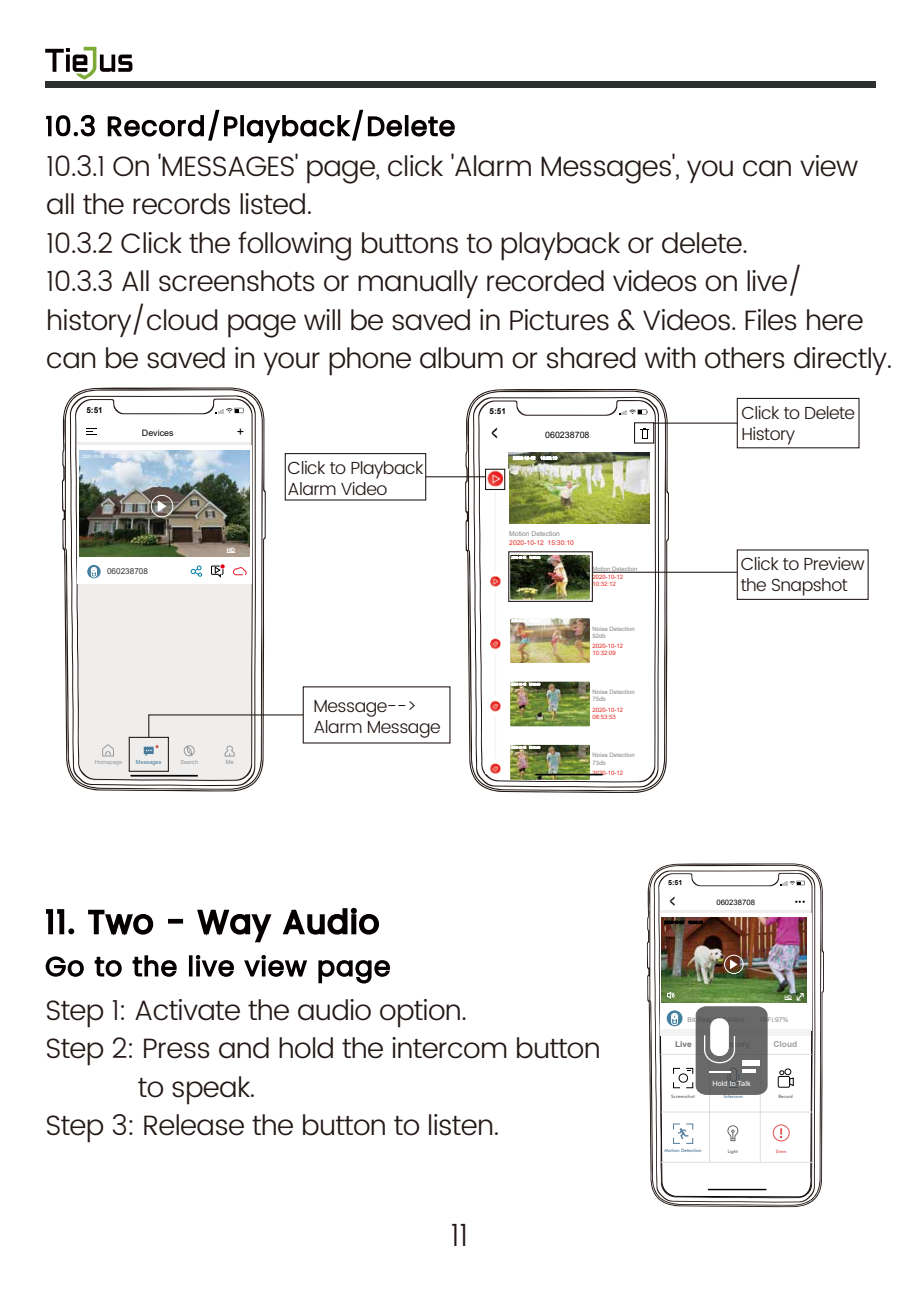
<style>
.page{position:relative;width:918px;height:1290px;background:#fff}
.page>*{position:absolute;margin:0;border:0;box-sizing:border-box;transform-origin:0 0}
.t1{font:300 31.15px "Poppins";color:#221815}
.t2{font:300 28px/38.5px "Poppins";letter-spacing:-.025em;color:#221815}
.t3{font:22.75px "Arial";color:#040000;scale:.47 1}
.t4{font:19.25px "Arial";color:#040000;scale:.48 1}
.t5{font:300 17.5px/21px "Poppins";letter-spacing:-.03em;color:#221815}
.t6{font:12.6px "Arial";color:#040000}
.t7{font:8.75px "Arial";color:#040000}
.t8{font:8.05px "Arial";color:#323334}
.t9{font:700 8.05px "Arial";color:#040000}
.t10{font:700 8.05px "Arial";color:#9f9e9f}
.t11{font:700 8.05px "Arial";color:#706f6f}
.t12{font:7.7px "Arial";color:#040000}
.t13{font:7px "Arial";color:#fff}
.t14{font:700 7px "Arial";color:#040000}
.t15{font:6.65px "Arial";color:#868687}
.t16{font:6.65px "Arial";color:#e72922}
.t17{font:5.95px/7.4px "Arial";color:#868687}
.t18{font:5.95px/7.4px "Arial";color:#e72922}
.t19{font:700 5.95px "Arial";color:#fff}
.t20{font:5.95px "Arial";color:#999899}
.t21{font:5.6px "Arial";color:#999899}
.t22{font:5.6px "Arial";color:#497d9b}
.t23{font:700 4.9px "Arial";color:#fff}
.t24{font:500 4.55px "Futura BT";color:#547d9b}
.t25{font:500 4.55px "Futura BT";color:#706f6f}
.t26{font:500 4.55px "Futura BT";color:#666}
.t27{font:500 4.55px "Futura BT";color:#e1504d}
.t28{font:4.2px "Arial";color:#fff}
</style>
<div class="page">
<svg style="left:46px;top:909px;width:29px;height:26px"></svg>
<svg style="left:88px;top:909px;width:66px;height:27px"></svg>
<div style="left:168px;top:919px;width:15px;height:4px;border:3px solid #040000"></div>
<svg style="left:197px;top:909px;width:75px;height:34px"></svg>
<svg style="left:282px;top:907px;width:97px;height:28px"></svg>
<svg style="left:45px;top:956px;width:39px;height:21px"></svg>
<svg style="left:94px;top:956px;width:28px;height:21px"></svg>
<svg style="left:132px;top:955px;width:45px;height:22px"></svg>
<div style="left:189px;top:955px;width:3px;height:21px;border:2px solid #040000"></div>
<svg style="left:195px;top:955px;width:39px;height:22px"></svg>
<svg style="left:244px;top:955px;width:64px;height:22px"></svg>
<svg style="left:318px;top:960px;width:72px;height:24px"></svg>
<svg style="left:46px;top:114px;width:49px;height:23px"></svg>
<svg style="left:107px;top:109px;width:131px;height:32px"></svg>
<div style="left:240px;top:115px;width:4px;height:21px;border:2px solid #040000"></div>
<svg style="left:246px;top:109px;width:157px;height:34px"></svg>
<div style="left:405px;top:115px;width:3px;height:21px;border:2px solid #040000"></div>
<svg style="left:411px;top:116px;width:44px;height:21px"></svg>
<svg style="left:465px;top:389px;width:204px;height:404px"></svg>
<svg style="left:473px;top:397px;width:186px;height:391px"></svg>
<svg style="left:478px;top:400px;width:178px;height:382px"></svg>
<svg style="left:619px;top:409px;width:29px;height:6px"></svg>
<img style="left:509px;top:452px;width:140px;height:72px">
<svg style="left:513px;top:456px;width:44px;height:4px"></svg>
<img style="left:485px;top:469px;width:24px;height:304px">
<svg style="left:640px;top:428px;width:9px;height:11px"></svg>
<img style="left:510px;top:555px;width:80px;height:44px">
<svg style="left:512px;top:556px;width:28px;height:3px"></svg>
<img style="left:510px;top:618px;width:80px;height:45px">
<svg style="left:512px;top:620px;width:28px;height:2px"></svg>
<img style="left:510px;top:682px;width:80px;height:44px">
<svg style="left:512px;top:683px;width:28px;height:3px"></svg>
<img style="left:510px;top:745px;width:80px;height:35px">
<svg style="left:535px;top:774px;width:68px;height:1px"></svg>
<svg style="left:512px;top:746px;width:28px;height:3px"></svg>
<div style="left:634px;top:422px;width:20px;height:22px;border:1px solid #221815"></div>
<div style="left:485px;top:469px;width:20px;height:21px;border:1px solid #221815"></div>
<hr style="left:426px;top:476px;width:59px;height:1px;background:#221815">
<hr style="left:654px;top:422px;width:83px;height:2px;background:#221815">
<div style="left:737px;top:398px;width:122px;height:50px;border:1px solid #221815"></div>
<div style="left:736px;top:549px;width:132px;height:51px;border:1px solid #221815"></div>
<div style="left:285px;top:453px;width:141px;height:47px;border:1px solid #221815"></div>
<div style="left:508px;top:551px;width:85px;height:51px;border:1px solid #221815"></div>
<hr style="left:592px;top:572px;width:145px;height:1px;background:#221815">
<svg style="left:62px;top:387px;width:204px;height:404px"></svg>
<svg style="left:70px;top:395px;width:186px;height:391px"></svg>
<svg style="left:75px;top:398px;width:178px;height:383px;fill:#efeeed"></svg>
<svg style="left:216px;top:408px;width:29px;height:5px"></svg>
<div style="left:77px;top:446px;width:175px;height:138px;background:#fff"></div>
<svg style="left:232px;top:567px;width:15px;height:8px"></svg>
<svg style="left:211px;top:564px;width:14px;height:13px"></svg>
<img style="left:79px;top:451px;width:171px;height:106px">
<svg style="left:158px;top:500px;width:8px;height:12px"></svg>
<div style="left:151px;top:495px;width:22px;height:22px;border:1px solid #fff;border-radius:50%"></div>
<svg style="left:102px;top:744px;width:12px;height:12px"></svg>
<svg style="left:144px;top:745px;width:15px;height:11px"></svg>
<div style="left:184px;top:745px;width:10px;height:11px;border:1px solid #999899;border-radius:50%"></div>
<svg style="left:186px;top:746px;width:6px;height:10px"></svg>
<svg style="left:225px;top:746px;width:10px;height:10px"></svg>
<svg style="left:87px;top:565px;width:14px;height:13px"></svg>
<svg style="left:93px;top:569px;width:2px;height:6px"></svg>
<div style="left:91px;top:567px;width:6px;height:10px;border:1px solid #fff;border-radius:2px"></div>
<div style="left:129px;top:737px;width:40px;height:35px;border:1px solid #221815"></div>
<svg style="left:148px;top:714px;width:155px;height:24px"></svg>
<svg style="left:647px;top:863px;width:177px;height:336px"></svg>
<svg style="left:653px;top:870px;width:162px;height:331px"></svg>
<svg style="left:658px;top:873px;width:155px;height:325px"></svg>
<svg style="left:780px;top:881px;width:25px;height:4px"></svg>
<div style="left:660px;top:913px;width:151px;height:117px;background:#fff"></div>
<img style="left:662px;top:917px;width:144px;height:4px">
<svg style="left:795px;top:900px;width:10px;height:3px"></svg>
<svg style="left:191px;top:566px;width:11px;height:10px"></svg>
<div style="left:45px;top:81px;width:831px;height:6px;background:#2e2f2f"></div>
<svg style="left:45px;top:47px;width:87px;height:33px"></svg>
<img style="left:659px;top:921px;width:154px;height:287px">
<p class="t2" style="left:46px;top:148px;width:848px">10.3.1 On 'MESSAGES' page, click 'Alarm Messages', you can view all the records listed.<br>10.3.2 Click the following buttons to playback or delete.<br>10.3.3 All screenshots or manually recorded videos on live/ history/cloud page will be saved in Pictures &amp; Videos. Files here can be saved in your phone album or shared with others directly.</p>
<p class="t5" style="left:741px;top:403px;width:115px">Click to Delete<br>History</p>
<p class="t9" style="left:86px;top:404px;width:18px">5:51</p>
<p class="t9" style="left:489px;top:406px;width:18px">5:51</p>
<p class="t3" style="left:491px;top:418px;width:15px">&lt;</p>
<p class="t7" style="left:142px;top:427px;width:33px">Devices</p>
<p class="t6" style="left:237px;top:423px;width:9px">+</p>
<p class="t7" style="left:545px;top:428px;width:46px">060238708</p>
<p class="t28" style="left:82px;top:454px;width:46px">2020-10-08 14:50:10</p>
<p class="t8" style="left:107px;top:566px;width:43px">060238708</p>
<p class="t19" style="left:227px;top:545px;width:10px">HD</p>
<p class="t21" style="left:95px;top:758px;width:29px">Homepage</p>
<p class="t22" style="left:136px;top:758px;width:27px">Messages</p>
<p class="t21" style="left:180px;top:758px;width:19px">Search</p>
<p class="t20" style="left:226px;top:757px;width:10px">Me</p>
<p class="t5" style="left:287px;top:458px;width:137px">Click to Playback<br>Alarm Video</p>
<p class="t5" style="left:313px;top:696px;width:129px">Message--&gt;<br>Alarm Message</p>
<p class="t15" style="left:509px;top:529px;width:52px">Motion Detection</p>
<p class="t16" style="left:509px;top:538px;width:66px">2020-10-12 15:30:10</p>
<p class="t17" style="left:592px;top:565px;width:47px">Motion Detection</p>
<p class="t18" style="left:592px;top:573px;width:32px">2020-10-12<br>10:32:12</p>
<p class="t17" style="left:592px;top:625px;width:44px">Noise Detection<br>92db</p>
<p class="t18" style="left:592px;top:642px;width:32px">2020-10-12<br>10:32:09</p>
<p class="t17" style="left:592px;top:688px;width:44px">Noise Detection<br>75db</p>
<p class="t18" style="left:592px;top:706px;width:32px">2020-10-12<br>08:53:53</p>
<p class="t17" style="left:592px;top:751px;width:44px">Noise Detection<br>73db</p>
<p class="t18" style="left:592px;top:769px;width:32px">2020-10-12</p>
<p class="t5" style="left:740px;top:554px;width:125px">Click to Preview the Snapshot</p>
<p class="t2" style="left:46px;top:991px;width:423px">Step 1: Activate the audio option.</p>
<p class="t2" style="left:46px;top:1030px;width:557px">Step 2: Press and hold the intercom button</p>
<p class="t2" style="left:138px;top:1068px;width:119px">to speak.</p>
<p class="t2" style="left:46px;top:1107px;width:455px">Step 3: Release the button to listen.</p>
<p class="t1" style="left:450px;top:1213px;width:19px">11</p>
<p class="t14" style="left:668px;top:877px;width:16px">5:51</p>
<p class="t4" style="left:670px;top:888px;width:13px">&lt;</p>
<p class="t12" style="left:716px;top:897px;width:40px">060238708</p>
<p class="t11" style="left:675px;top:1038px;width:18px">Live</p>
<p class="t25" style="left:671px;top:1094px;width:25px">Screenshot</p>
<p class="t23" style="left:784px;top:994px;width:9px">HD</p>
<p class="t15" style="left:759px;top:1015px;width:30px">WiFi:97%</p>
<p class="t13" style="left:712px;top:1079px;width:40px">Hold to Talk</p>
<p class="t10" style="left:773px;top:1038px;width:25px">Cloud</p>
<p class="t24" style="left:724px;top:1094px;width:21px">Intercom</p>
<p class="t25" style="left:778px;top:1094px;width:16px">Record</p>
<p class="t24" style="left:664px;top:1148px;width:39px">Motion Detection</p>
<p class="t26" style="left:728px;top:1148px;width:12px">Light</p>
<p class="t27" style="left:776px;top:1148px;width:12px">Siren</p>
</div>
